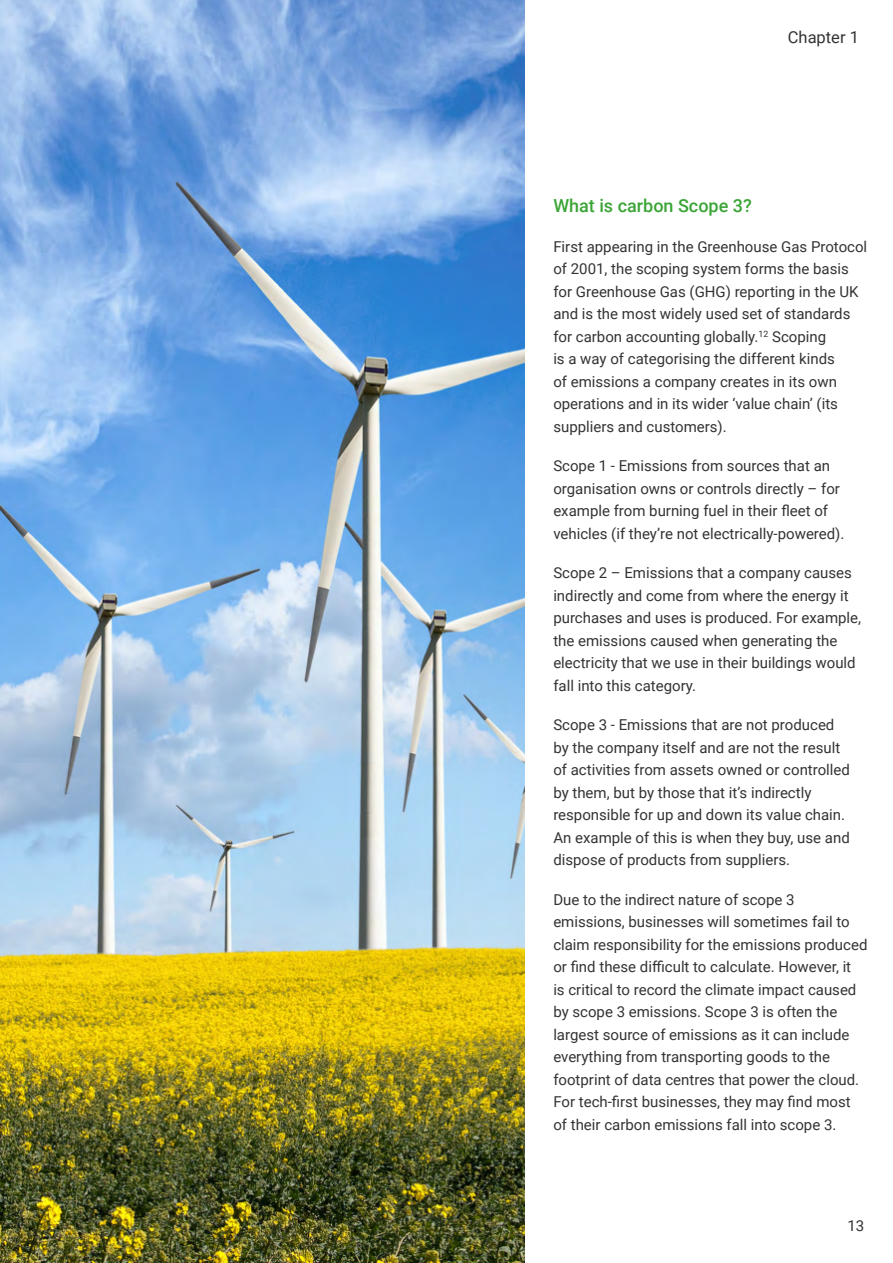
<style>
.page{position:relative;width:893px;height:1263px;background:#fff}
.page>*{position:absolute;margin:0;border:0;box-sizing:border-box;transform-origin:0 0}
.sub_headers{font:500 18px "Roboto";color:#3ba536}
.Body_Copy{font:16.5px "Roboto";color:#333}
.sub_headers-2{font:15px/22.5px "Roboto";color:#333}
.Page_Number{font:15px "Roboto";color:#333}
</style>
<div class="page">
<img style="left:0;top:0;width:525px;height:1263px">
<p class="Body_Copy" style="left:788px;top:26px;width:73px">Chapter 1</p>
<p class="sub_headers" style="left:553px;top:193px;width:200px">What is carbon Scope 3?</p>
<p class="sub_headers-2" style="left:553px;top:235px;width:315px">First appearing in the Greenhouse Gas Protocol of 2001, the scoping system forms the basis for Greenhouse Gas (GHG) reporting in the UK and is the most widely used set of standards for carbon accounting globally.<sup>12</sup> Scoping<br>is a way of categorising the different kinds<br>of emissions a company creates in its own operations and in its wider ‘value chain’ (its suppliers and customers).</p>
<p class="sub_headers-2" style="left:553px;top:454px;width:293px">Scope 1 - Emissions from sources that an organisation owns or controls directly – for example from burning fuel in their fleet of vehicles (if they’re not electrically-powered).</p>
<p class="sub_headers-2" style="left:553px;top:561px;width:309px">Scope 2 – Emissions that a company causes indirectly and come from where the energy it purchases and uses is produced. For example, the emissions caused when generating the electricity that we use in their buildings would fall into this category.</p>
<p class="sub_headers-2" style="left:553px;top:713px;width:298px">Scope 3 - Emissions that are not produced by the company itself and are not the result of activities from assets owned or controlled by them, but by those that it’s indirectly responsible for up and down its value chain.<br>An example of this is when they buy, use and dispose of products from suppliers.</p>
<p class="sub_headers-2" style="left:553px;top:888px;width:316px">Due to the indirect nature of scope 3 emissions, businesses will sometimes fail to claim responsibility for the emissions produced or find these difficult to calculate. However, it<br>is critical to record the climate impact caused by scope 3 emissions. Scope 3 is often the largest source of emissions as it can include everything from transporting goods to the footprint of data centres that power the cloud.<br>For tech-first businesses, they may find most of their carbon emissions fall into scope 3.</p>
<p class="Page_Number" style="left:847px;top:1215px;width:18px">13</p>
</div>
